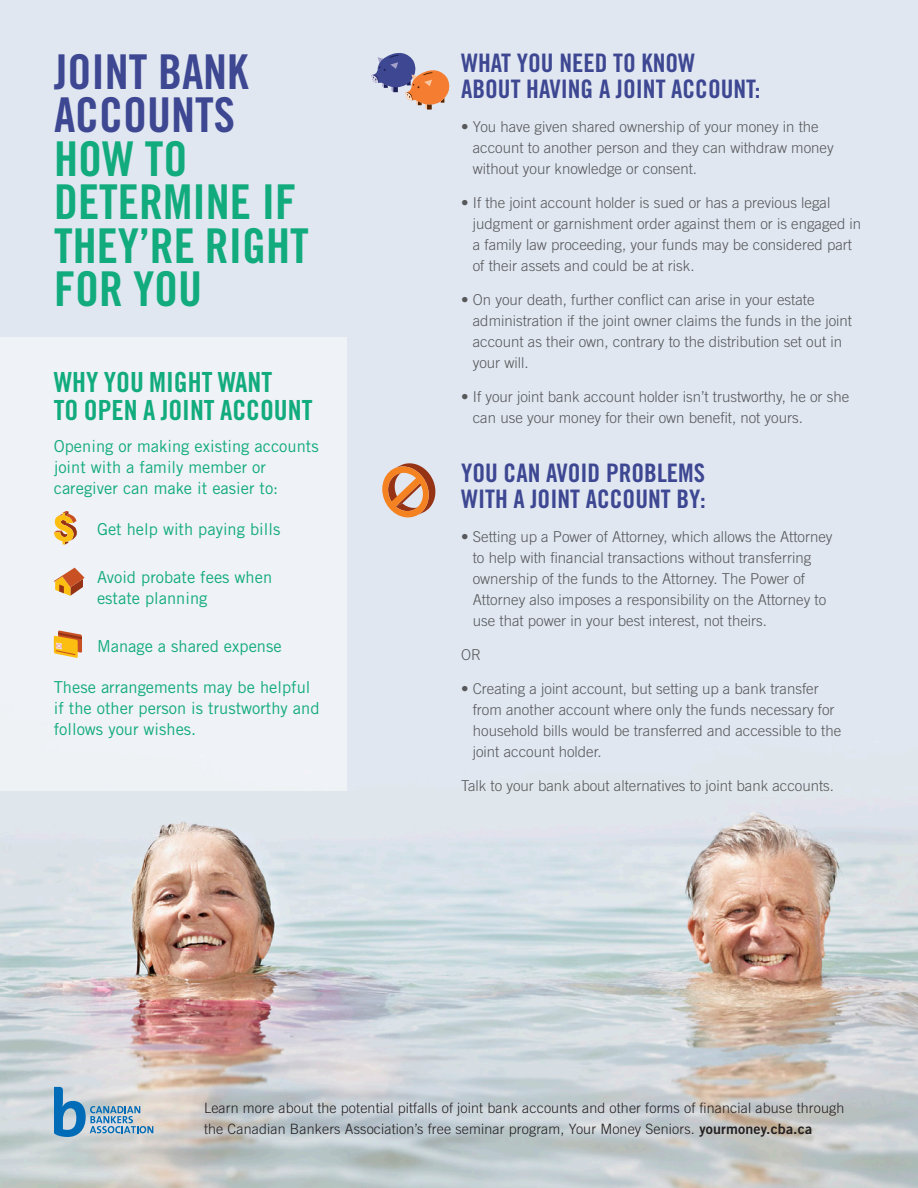
<style>
.page{position:relative;width:918px;height:1188px;background:#fff}
.page>*{position:absolute;margin:0;border:0;box-sizing:border-box;transform-origin:0 0}
.t1{font:48px/43.5px "Trade Gothic LT Std Bd Cn 20";color:#12ab7e}
.t2{font:27.75px/28.5px "Trade Gothic LT Std Bd Cn 20";color:#12ab7e}
.NEW_sub_2{font:25.5px/25.5px "Trade Gothic LT Std Bd Cn 20";color:#3d4792}
.sub_1{font:16.5px/21px "Trade Gothic LT Std";color:#12ab7e}
.pull_out_bullet{font:16.5px/21px "Trade Gothic LT Std";color:#12ab7e}
.new_bullets{font:300 15px/21px "Trade Gothic LT Std";color:#57585a}
.t3{font:300 14.25px/20.2px "Trade Gothic LT Std";letter-spacing:.01em;color:#231f20}
.s1{color:#3d4792}
.s2{font-family:"Trade Gothic LT Std Bd 2";font-weight:400}
</style>
<div class="page">
<img style="left:0;top:0;width:918px;height:1188px">
<div style="left:0;top:337px;width:347px;height:454px;background:#eff2f7"></div>
<svg style="left:54px;top:511px;width:23px;height:34px"></svg>
<svg style="left:54px;top:568px;width:31px;height:28px"></svg>
<svg style="left:54px;top:630px;width:28px;height:28px"></svg>
<svg style="left:54px;top:1087px;width:99px;height:50px"></svg>
<svg style="left:371px;top:50px;width:84px;height:60px"></svg>
<svg style="left:382px;top:463px;width:53px;height:56px"></svg>
<p class="t1" style="left:54px;top:49px;width:256px"><span class="s1">JOINT BANK<br>ACCOUNTS<br></span>HOW TO<br>DETERMINE IF<br>THEY’RE RIGHT<br>FOR YOU</p>
<p class="t2" style="left:54px;top:368px;width:260px">WHY YOU MIGHT WANT<br>TO OPEN A JOINT ACCOUNT</p>
<p class="sub_1" style="left:54px;top:435px;width:266px">Opening or making existing accounts joint with a family member or caregiver can make it easier to:</p>
<p class="pull_out_bullet" style="left:97px;top:519px;width:185px">Get help with paying bills</p>
<p class="pull_out_bullet" style="left:97px;top:567px;width:177px">Avoid probate fees when estate planning</p>
<p class="pull_out_bullet" style="left:97px;top:636px;width:186px">Manage a shared expense</p>
<p class="sub_1" style="left:54px;top:677px;width:267px">These arrangements may be helpful if the other person is trustworthy and follows your wishes.</p>
<p class="NEW_sub_2" style="left:461px;top:50px;width:301px">WHAT YOU NEED TO KNOW<br>ABOUT HAVING A JOINT ACCOUNT:</p>
<p class="new_bullets" style="left:473px;top:116px;width:362px;text-indent:-12px">• You have given shared ownership of your money in the account to another person and they can withdraw money without your knowledge or consent.</p>
<p class="new_bullets" style="left:473px;top:192px;width:390px;text-indent:-12px">• If the joint account holder is sued or has a previous legal judgment or garnishment order against them or is engaged in a family law proceeding, your funds may be considered part of their assets and could be at risk.</p>
<p class="new_bullets" style="left:473px;top:289px;width:381px;text-indent:-12px">• On your death, further conflict can arise in your estate administration if the joint owner claims the funds in the joint account as their own, contrary to the distribution set out in your will.</p>
<p class="new_bullets" style="left:473px;top:386px;width:378px;text-indent:-12px">• If your joint bank account holder isn’t trustworthy, he or she can use your money for their own benefit, not yours.</p>
<p class="NEW_sub_2" style="left:461px;top:460px;width:246px">YOU CAN AVOID PROBLEMS<br>WITH A JOINT ACCOUNT BY:</p>
<p class="new_bullets" style="left:473px;top:526px;width:361px;text-indent:-12px">• Setting up a Power of Attorney, which allows the Attorney to help with financial transactions without transferring ownership of the funds to the Attorney. The Power of Attorney also imposes a responsibility on the Attorney to use that power in your best interest, not theirs.</p>
<p class="new_bullets" style="left:461px;top:644px;width:22px">OR</p>
<p class="new_bullets" style="left:473px;top:678px;width:370px;text-indent:-12px">• Creating a joint account, but setting up a bank transfer from another account where only the funds necessary for household bills would be transferred and accessible to the joint account holder.</p>
<p class="new_bullets" style="left:461px;top:775px;width:374px">Talk to your bank about alternatives to joint bank accounts.</p>
<p class="t3" style="left:204px;top:1098px;width:642px">Learn more about the potential pitfalls of joint bank accounts and other forms of financial abuse through the Canadian Bankers Association’s free seminar program, Your Money Seniors. <span class="s2">yourmoney.cba.ca</span></p>
</div>
